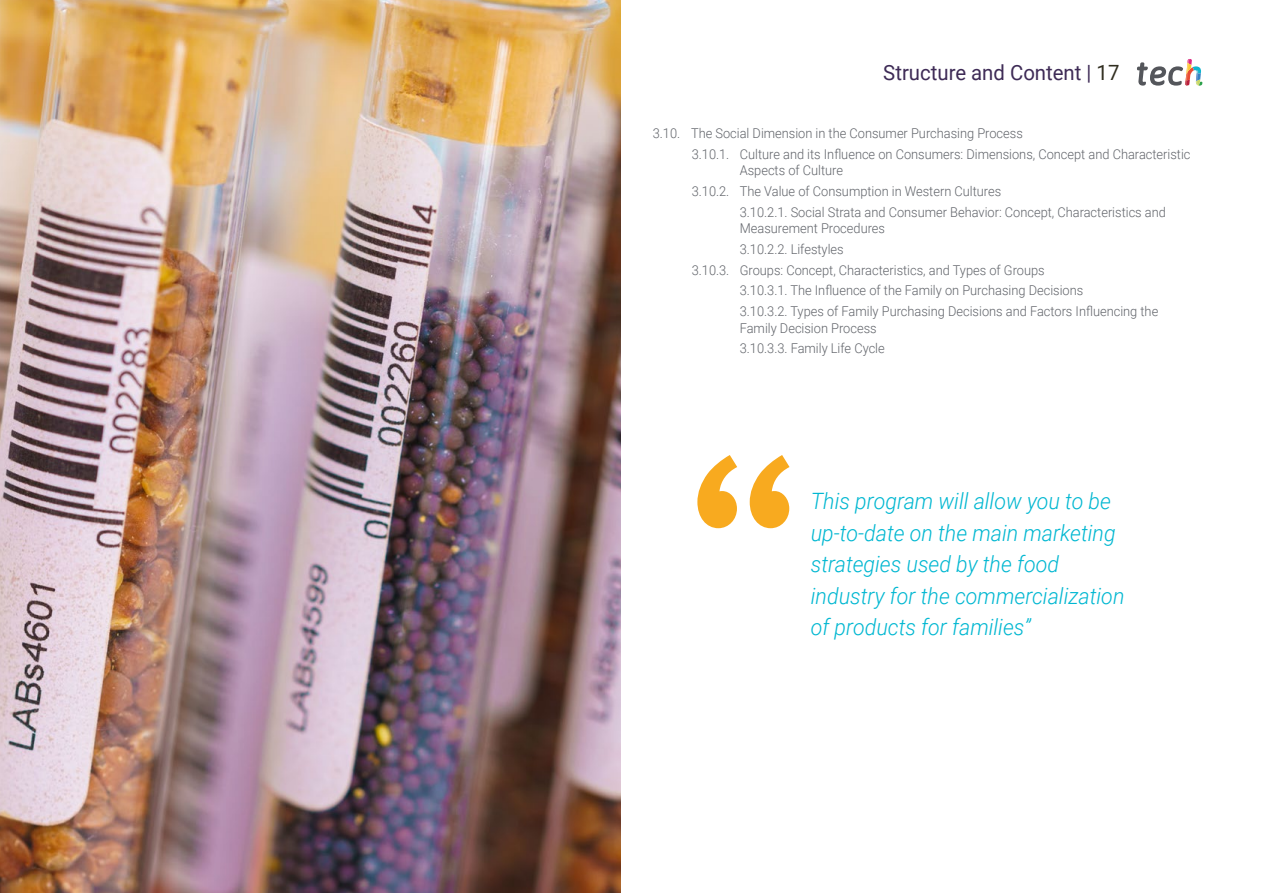
<style>
.page{position:relative;width:1263px;height:893px;background:#fff}
.page>*{position:absolute;margin:0;border:0;box-sizing:border-box;transform-origin:0 0}
.t1{font:italic 300 22.5px/31.5px "Roboto";color:#00b7d1;scale:.95 1}
.t2{font:21px "Roboto";color:#3e2b56}
.t3{font:300 13.5px/20.7px "Roboto";color:#61646a;scale:.95 1}
.s1{color:#312e20}
</style>
<div class="page">
<svg style="left:1137px;top:59px;width:65px;height:27px"></svg>
<svg style="left:697px;top:455px;width:92px;height:73px"></svg>
<img style="left:0;top:0;width:621px;height:893px">
<h2 class="t2" style="left:883px;top:57px;width:238px">Structure and Content | <span class="s1">17</span></h2>
<p class="t3" style="left:692px;top:122px;width:526px;text-indent:-39px">3.10. The Social Dimension in the Consumer Purchasing Process<br>3.10.1. Culture and its Influence on Consumers: Dimensions, Concept and Characteristic</p>
<p class="t3" style="left:740px;top:159px;width:110px">Aspects of Culture</p>
<p class="t3" style="left:692px;top:180px;width:327px">3.10.2. The Value of Consumption in Western Cultures</p>
<p class="t3" style="left:740px;top:201px;width:450px">3.10.2.1. Social Strata and Consumer Behavior: Concept, Characteristics and</p>
<p class="t3" style="left:740px;top:217px;width:154px">Measurement Procedures</p>
<p class="t3" style="left:740px;top:238px;width:111px">3.10.2.2. Lifestyles</p>
<p class="t3" style="left:692px;top:259px;width:373px">3.10.3. Groups: Concept, Characteristics, and Types of Groups</p>
<p class="t3" style="left:740px;top:280px;width:363px">3.10.3.1. The Influence of the Family on Purchasing Decisions</p>
<p class="t3" style="left:740px;top:300px;width:442px">3.10.3.2. Types of Family Purchasing Decisions and Factors Influencing the</p>
<p class="t3" style="left:740px;top:317px;width:154px">Family Decision Process<br>3.10.3.3. Family Life Cycle</p>
<h1 class="t1" style="left:811px;top:484px;width:332px">This program will allow you to be up-to-date on the main marketing strategies used by the food industry for the commercialization of products for families”</h1>
</div>
